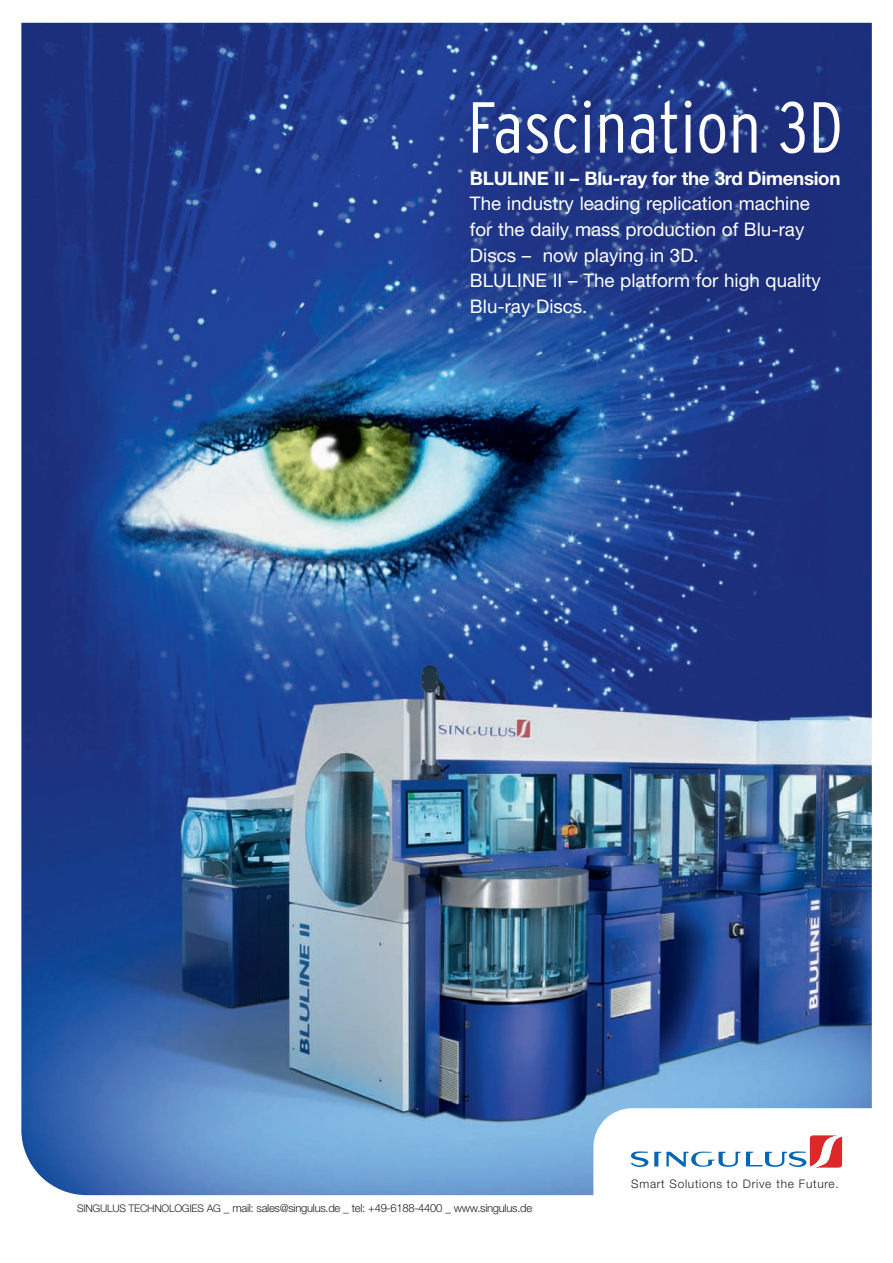
<style>
.page{position:relative;width:893px;height:1263px;background:#fff}
.page>*{position:absolute;margin:0;border:0;box-sizing:border-box;transform-origin:0 0}
.t1{font:72px "Interstate Light Condensed+PJUPOS";letter-spacing:.005em;color:#fff}
.t2{font:18.75px/25.5px "Helvetica Neue Roman+MDYLYQ";color:#fff}
.t3{font:18.75px "Helvetica Neue Bold+MRTYGH";letter-spacing:-.015em;color:#fff}
.t4{font:11.85px "Helvetica Neue Light+AHGDOO";letter-spacing:.06em;color:#231f20}
.t5{font:11.25px "Helvetica Neue Light+AHGDOO";letter-spacing:-.025em;color:#231f20}
.s1{font-size:10.5px}
</style>
<div class="page">
<img style="left:21px;top:23px;width:851px;height:1172px">
<svg style="left:593px;top:1108px;width:279px;height:88px"></svg>
<h1 class="t1" style="left:468px;top:86px;width:377px">Fascination 3D</h1>
<p class="t3" style="left:470px;top:172px;width:372px">BLULINE II – Blu-ray for the 3rd Dimension</p>
<p class="t2" style="left:470px;top:193px;width:352px">The industry leading replication machine for the daily mass production of Blu-ray<br>Discs – now playing in 3D.<br>BLULINE II – The platform for high quality<br>Blu-ray Discs.</p>
<p class="t5" style="left:77px;top:1204px;width:457px"><span class="s1">SINGULUS TECHNOLOGIES AG</span> _ mail: sales@singulus.de _ tel: +49-6188-4400 _ www.singulus.de</p>
<p class="t4" style="left:631px;top:1179px;width:209px">Smart Solutions to Drive the Future.</p>
</div>
